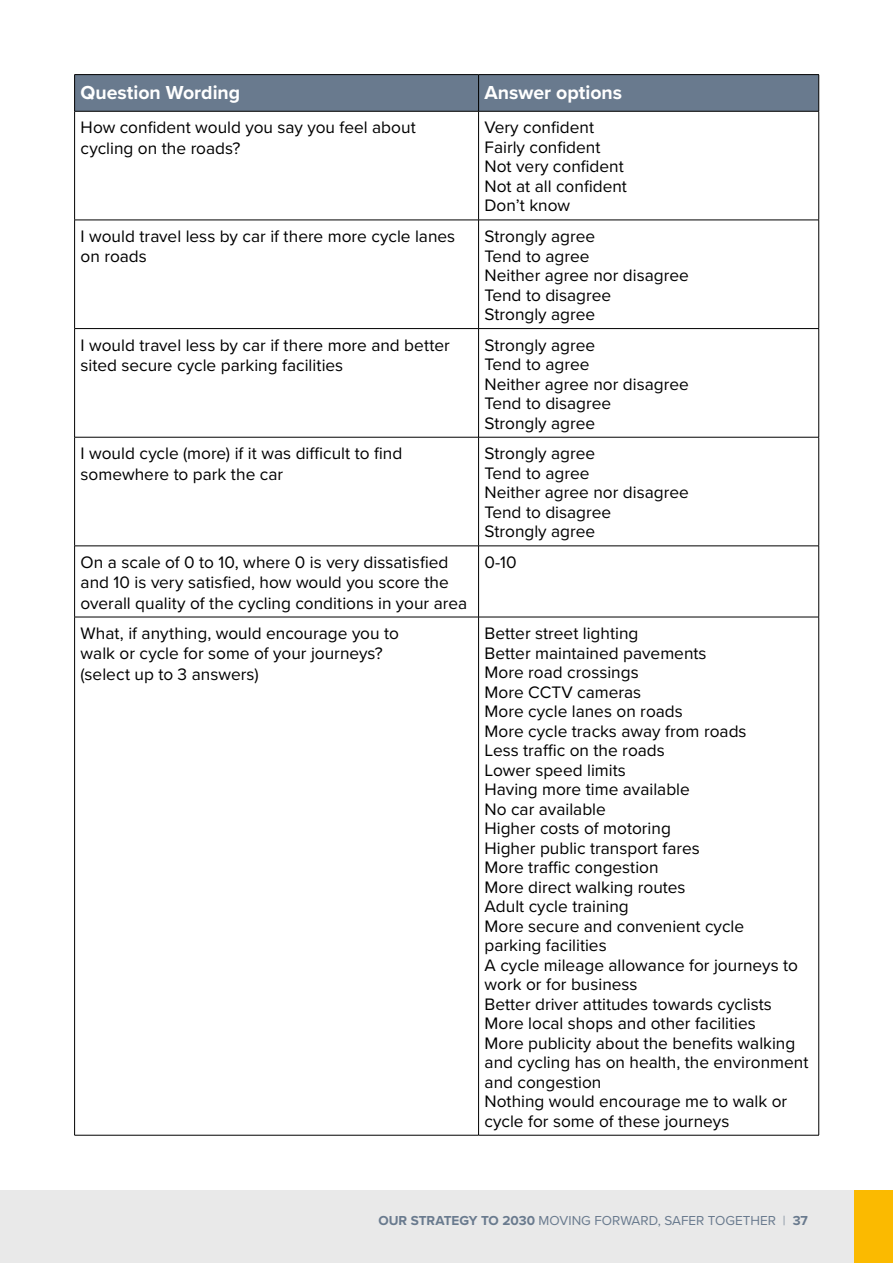
<style>
.page{position:relative;width:893px;height:1263px;background:#fff}
.page>*{position:absolute;margin:0;border:0;box-sizing:border-box;transform-origin:0 0}
.t1{font:700 19.5px "Proxima Nova";color:#fff}
.t2{font:17.25px/19.5px "Proxima Nova";color:#000}
.t3{font:13.5px "Proxima Nova";color:#697a8e}
.s1{font-weight:700}
.s2{font-weight:300}
</style>
<div class="page">
<div style="left:0;top:1191px;width:893px;height:72px;background:#e9e9e9"></div>
<div style="left:855px;top:1191px;width:38px;height:72px;background:#fbba00"></div>
<div style="left:75px;top:75px;width:743px;height:36px;background:#697a8e"></div>
<hr style="left:74px;top:74px;width:405px;height:1px;background:#000">
<hr style="left:74px;top:75px;width:1px;height:36px;background:#000">
<hr style="left:479px;top:74px;width:340px;height:1px;background:#000">
<hr style="left:478px;top:75px;width:1px;height:36px;background:#000">
<hr style="left:818px;top:75px;width:1px;height:36px;background:#000">
<hr style="left:74px;top:111px;width:405px;height:1px;background:#000">
<hr style="left:74px;top:111px;width:1px;height:109px;background:#000">
<hr style="left:479px;top:111px;width:340px;height:1px;background:#000">
<hr style="left:478px;top:111px;width:1px;height:109px;background:#000">
<hr style="left:818px;top:111px;width:1px;height:109px;background:#000">
<hr style="left:74px;top:220px;width:405px;height:1px;background:#000">
<hr style="left:74px;top:220px;width:1px;height:108px;background:#000">
<hr style="left:479px;top:220px;width:340px;height:1px;background:#000">
<hr style="left:478px;top:220px;width:1px;height:108px;background:#000">
<hr style="left:818px;top:220px;width:1px;height:108px;background:#000">
<hr style="left:74px;top:328px;width:405px;height:1px;background:#000">
<hr style="left:74px;top:329px;width:1px;height:108px;background:#000">
<hr style="left:479px;top:328px;width:340px;height:1px;background:#000">
<hr style="left:478px;top:329px;width:1px;height:108px;background:#000">
<hr style="left:818px;top:329px;width:1px;height:108px;background:#000">
<hr style="left:74px;top:437px;width:405px;height:1px;background:#000">
<hr style="left:74px;top:437px;width:1px;height:109px;background:#000">
<hr style="left:479px;top:437px;width:340px;height:1px;background:#000">
<hr style="left:478px;top:437px;width:1px;height:109px;background:#000">
<hr style="left:818px;top:437px;width:1px;height:109px;background:#000">
<hr style="left:74px;top:546px;width:405px;height:1px;background:#000">
<hr style="left:74px;top:546px;width:1px;height:71px;background:#000">
<hr style="left:479px;top:546px;width:340px;height:1px;background:#000">
<hr style="left:478px;top:546px;width:1px;height:71px;background:#000">
<hr style="left:818px;top:546px;width:1px;height:71px;background:#000">
<hr style="left:74px;top:617px;width:405px;height:1px;background:#000">
<hr style="left:74px;top:617px;width:1px;height:518px;background:#000">
<hr style="left:479px;top:617px;width:340px;height:1px;background:#000">
<hr style="left:478px;top:617px;width:1px;height:518px;background:#000">
<hr style="left:818px;top:617px;width:1px;height:518px;background:#000">
<hr style="left:74px;top:1135px;width:405px;height:1px;background:#000">
<hr style="left:479px;top:1135px;width:340px;height:1px;background:#000">
<p class="t1" style="left:81px;top:77px;width:161px">Question Wording</p>
<p class="t1" style="left:485px;top:77px;width:139px">Answer options</p>
<p class="t2" style="left:81px;top:117px;width:337px;line-height:20.2px">How confident would you say you feel about cycling on the roads?</p>
<p class="t2" style="left:485px;top:117px;width:144px">Very confident<br>Fairly confident<br>Not very confident<br>Not at all confident<br>Don’t know</p>
<p class="t2" style="left:81px;top:225px;width:376px;line-height:20.2px">I would travel less by car if there more cycle lanes on roads</p>
<p class="t2" style="left:485px;top:226px;width:206px">Strongly agree<br>Tend to agree<br>Neither agree nor disagree<br>Tend to disagree<br>Strongly agree</p>
<p class="t2" style="left:81px;top:334px;width:371px;line-height:20.2px">I would travel less by car if there more and better sited secure cycle parking facilities</p>
<p class="t2" style="left:485px;top:334px;width:206px">Strongly agree<br>Tend to agree<br>Neither agree nor disagree<br>Tend to disagree<br>Strongly agree</p>
<p class="t2" style="left:81px;top:443px;width:323px;line-height:20.2px">I would cycle (more) if it was difficult to find somewhere to park the car</p>
<p class="t2" style="left:485px;top:443px;width:206px">Strongly agree<br>Tend to agree<br>Neither agree nor disagree<br>Tend to disagree<br>Strongly agree</p>
<p class="t2" style="left:81px;top:551px;width:388px;line-height:20.2px">On a scale of 0 to 10, where 0 is very dissatisfied and 10 is very satisfied, how would you score the overall quality of the cycling conditions in your area</p>
<p class="t2" style="left:485px;top:552px;width:34px">0-10</p>
<p class="t2" style="left:81px;top:622px;width:320px;line-height:20.2px">What, if anything, would encourage you to walk or cycle for some of your journeys? (select up to 3 answers)</p>
<p class="t2" style="left:485px;top:623px;width:325px">Better street lighting<br>Better maintained pavements<br>More road crossings<br>More CCTV cameras<br>More cycle lanes on roads<br>More cycle tracks away from roads<br>Less traffic on the roads<br>Lower speed limits<br>Having more time available<br>No car available<br>Higher costs of motoring<br>Higher public transport fares<br>More traffic congestion<br>More direct walking routes<br>Adult cycle training<br>More secure and convenient cycle<br>parking facilities<br>A cycle mileage allowance for journeys to work or for business<br>Better driver attitudes towards cyclists<br>More local shops and other facilities<br>More publicity about the benefits walking and cycling has on health, the environment and congestion<br>Nothing would encourage me to walk or cycle for some of these journeys</p>
<p class="t3" style="left:378px;top:1210px;width:431px"><span class="s1">OUR STRATEGY TO 2030</span> MOVING FORWARD, SAFER TOGETHER <span class="s2">|</span> <span class="s1">37</span></p>
</div>
